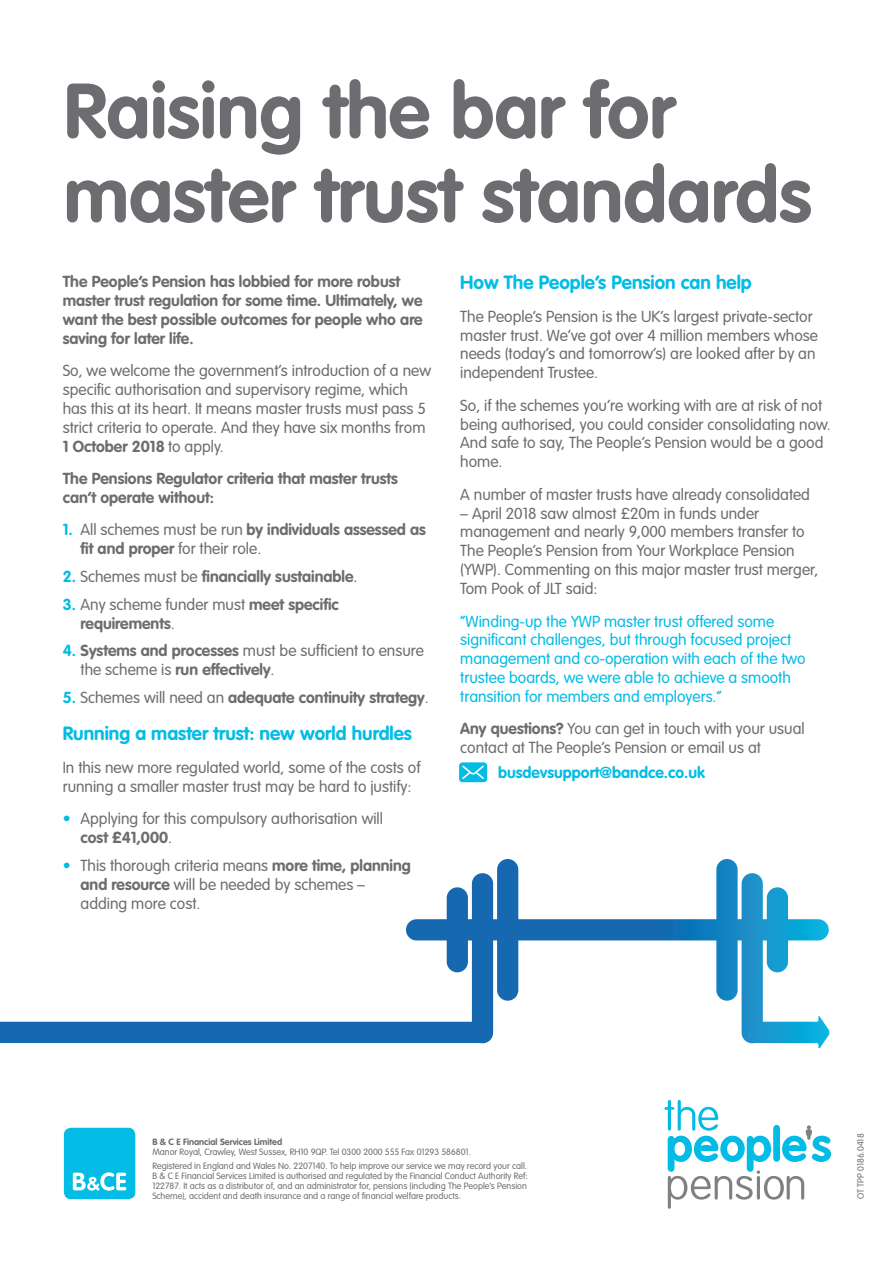
<style>
.page{position:relative;width:893px;height:1263px;background:#fff}
.page>*{position:absolute;margin:0;border:0;box-sizing:border-box;transform-origin:0 0}
._1__Headline{font:700 76.5px/84px "VAG Rounded Std";color:#6c6d70}
._3__Subheading_2_-_1{font:700 18.9px "VAG Rounded Std";color:#02bce5}
._2__Subheading_1_-_2{font:300 15.75px/18.9px "VAG Rounded Std";color:#6c6d70}
._2__Subheading_1_-_2-2{font:700 15.75px/18.9px "VAG Rounded Std";color:#6c6d70}
._2__Subheading_1_-_2-3{font:300 15.75px/18.9px "VAG Rounded Std";color:#02bce5}
._2__Subheading_1_-_2-4{font:700 15.75px "VAG Rounded Std";color:#02bce5}
._13__main_footnote_w{font:300 9px/10.1px "VAG Rounded Std";color:#6c6d70}
.s1{font-weight:700}
.s2{color:#02bce5}
.s3{font-weight:300}
.s4{font-weight:700;color:#02bce5}
</style>
<div class="page">
<svg style="left:459px;top:762px;width:28px;height:20px"></svg>
<svg style="left:664px;top:1100px;width:167px;height:109px"></svg>
<div style="left:64px;top:1128px;width:71px;height:71px;background:#02bce5;border-radius:7px"></div>
<svg style="left:73px;top:1172px;width:53px;height:19px"></svg>
<svg style="left:0;top:859px;width:829px;height:189px"></svg>
<p class="_1__Headline" style="left:64px;top:72px;width:749px">Raising the bar for master trust standards</p>
<p class="_2__Subheading_1_-_2-2" style="left:63px;top:272px;width:362px">The People’s Pension has lobbied for more robust master trust regulation for some time. Ultimately, we want the best possible outcomes for people who are saving for later life.</p>
<p class="_2__Subheading_1_-_2" style="left:63px;top:361px;width:370px">So, we welcome the government’s introduction of a new specific authorisation and supervisory regime, which has this at its heart. It means master trusts must pass 5 strict criteria to operate. And they have six months from <span class="s1">1 October 2018</span> to apply.</p>
<p class="_2__Subheading_1_-_2-2" style="left:63px;top:469px;width:337px">The Pensions Regulator criteria that master trusts can’t operate without:</p>
<p class="_2__Subheading_1_-_2-2" style="left:81px;top:521px;width:347px;text-indent:-18px"><span class="s2">1.</span> <span class="s3">All schemes must be run</span> by individuals assessed as fit and proper <span class="s3">for their role.</span></p>
<p class="_2__Subheading_1_-_2-2" style="left:63px;top:567px;width:296px"><span class="s2">2.</span> <span class="s3">Schemes must be</span> financially sustainable<span class="s3">.</span></p>
<p class="_2__Subheading_1_-_2-2" style="left:81px;top:595px;width:260px;text-indent:-18px"><span class="s2">3.</span> <span class="s3">Any scheme funder must</span> meet specific requirements<span class="s3">.</span></p>
<p class="_2__Subheading_1_-_2" style="left:81px;top:642px;width:345px;text-indent:-18px"><span class="s4">4.</span> <span class="s1">Systems and processes</span> must be sufficient to ensure the scheme is <span class="s1">run effectively</span>.</p>
<p class="_2__Subheading_1_-_2-2" style="left:63px;top:689px;width:367px"><span class="s2">5.</span> <span class="s3">Schemes will need an</span> adequate continuity strategy<span class="s3">.</span></p>
<p class="_3__Subheading_2_-_1" style="left:63px;top:723px;width:351px">Running a master trust: new world hurdles</p>
<p class="_2__Subheading_1_-_2" style="left:63px;top:758px;width:359px">In this new more regulated world, some of the costs of running a smaller master trust may be hard to justify:</p>
<p class="_2__Subheading_1_-_2" style="left:81px;top:809px;width:304px;text-indent:-18px"><span class="s4">•</span> Applying for this compulsory authorisation will <span class="s1">cost £41,000</span>.</p>
<p class="_2__Subheading_1_-_2" style="left:81px;top:856px;width:332px;text-indent:-18px"><span class="s4">•</span> This thorough criteria means <span class="s1">more time, planning and resource</span> will be needed by schemes – adding more cost.</p>
<p class="_3__Subheading_2_-_1" style="left:460px;top:272px;width:293px">How The People’s Pension can help</p>
<p class="_2__Subheading_1_-_2" style="left:460px;top:307px;width:359px">The People’s Pension is the UK’s largest private-sector master trust. We’ve got over 4 million members whose needs (today’s and tomorrow’s) are looked after by an independent Trustee.</p>
<p class="_2__Subheading_1_-_2" style="left:460px;top:396px;width:372px">So, if the schemes you’re working with are at risk of not being authorised, you could consider consolidating now.<br>And safe to say, The People’s Pension would be a good home.</p>
<p class="_2__Subheading_1_-_2" style="left:460px;top:485px;width:351px">A number of master trusts have already consolidated</p>
<p class="_2__Subheading_1_-_2" style="left:460px;top:504px;width:359px">– April 2018 saw almost £20m in funds under management and nearly 9,000 members transfer to The People’s Pension from Your Workplace Pension (YWP). Commenting on this major master trust merger, Tom Pook of JLT said:</p>
<p class="_2__Subheading_1_-_2-3" style="left:460px;top:612px;width:347px">“Winding-up the YWP master trust offered some significant challenges, but through focused project management and co-operation with each of the two trustee boards, we were able to achieve a smooth transition for members and employers.”</p>
<p class="_2__Subheading_1_-_2" style="left:460px;top:720px;width:346px"><span class="s1">Any questions?</span> You can get in touch with your usual contact at The People’s Pension or email us at</p>
<p class="_2__Subheading_1_-_2-4" style="left:498px;top:763px;width:208px">busdevsupport@bandce.co.uk</p>
<p class="_13__main_footnote_w" style="left:152px;top:1137px;width:320px"><span class="s1">B &amp; C E Financial Services Limited<br></span>Manor Royal, Crawley, West Sussex, RH10 9QP. Tel 0300 2000 555 Fax 01293 586801.</p>
<p class="_13__main_footnote_w" style="left:152px;top:1161px;width:377px;text-align:justify">Registered in England and Wales No. 2207140. To help improve our service we may record your call.<br>B &amp; C E Financial Services Limited is authorised and regulated by the Financial Conduct Authority Ref:<br>122787. It acts as a distributor of, and an administrator for, pensions (including The People’s Pension Scheme), accident and death insurance and a range of financial welfare products.</p>
<p class="_13__main_footnote_w" style="left:856px;top:1199px;width:67px;rotate:-90deg">OT TPP 0186.0418</p>
</div>
